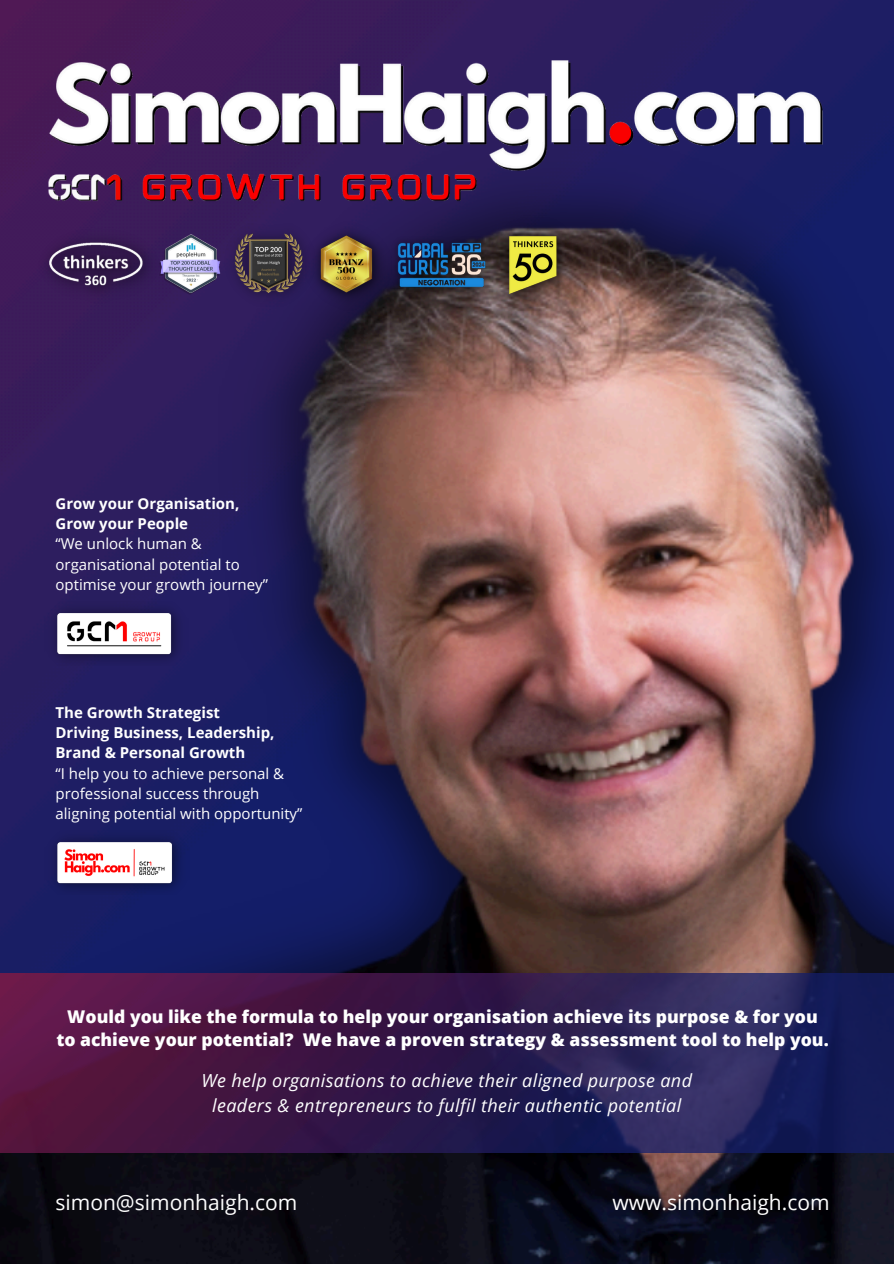
<style>
.page{position:relative;width:894px;height:1264px;background:#fff}
.page>*{position:absolute;margin:0;border:0;box-sizing:border-box;transform-origin:0 0}
.t1{font:21px "Open Sans";color:#fff}
.t2{font:italic 18px/24.8px "Open Sans";letter-spacing:.02em;color:#fff;text-align:center}
.t3{font:800 17.55px/24px "Open Sans";color:#fff;text-align:center}
.t4{font:15px/20.2px "Open Sans";color:#fff}
.t5{font:700 15px/20.2px "Open Sans";color:#fff}
</style>
<div class="page">
<img style="left:0;top:0;width:893px;height:129px">
<img style="left:0;top:129px;width:893px;height:1134px">
<img style="left:44px;top:830px;width:145px;height:64px">
<img style="left:44px;top:601px;width:144px;height:64px">
<img style="left:0;top:973px;width:893px;height:179px">
<img style="left:481px;top:212px;width:105px;height:109px">
<img style="left:294px;top:212px;width:106px;height:110px">
<img style="left:223px;top:220px;width:94px;height:89px">
<img style="left:18px;top:216px;width:160px;height:97px">
<img style="left:158px;top:235px;width:62px;height:59px">
<img style="left:378px;top:233px;width:128px;height:63px">
<img style="left:44px;top:59px;width:784px;height:153px">
<p class="t5" style="left:55px;top:493px;width:185px">Grow your Organisation,<br>Grow your People</p>
<p class="t4" style="left:55px;top:533px;width:214px">“We unlock human &amp; organisational potential to optimise your growth journey”</p>
<p class="t5" style="left:55px;top:702px;width:166px">The Growth Strategist</p>
<p class="t5" style="left:55px;top:722px;width:220px">Driving Business, Leadership,<br>Brand &amp; Personal Growth</p>
<p class="t4" style="left:55px;top:762px;width:248px">“I help you to achieve personal &amp; professional success through aligning potential with opportunity”</p>
<p class="t3" style="left:56px;top:1003px;width:773px">Would you like the formula to help your organisation achieve its purpose &amp; for you to achieve your potential? We have a proven strategy &amp; assessment tool to help you.</p>
<p class="t2" style="left:201px;top:1067px;width:492px">We help organisations to achieve their aligned purpose and leaders &amp; entrepreneurs to fulfil their authentic potential</p>
<p class="t1" style="left:55px;top:1187px;width:243px">simon@simonhaigh.com</p>
<p class="t1" style="left:612px;top:1187px;width:218px">www.simonhaigh.com</p>
</div>
